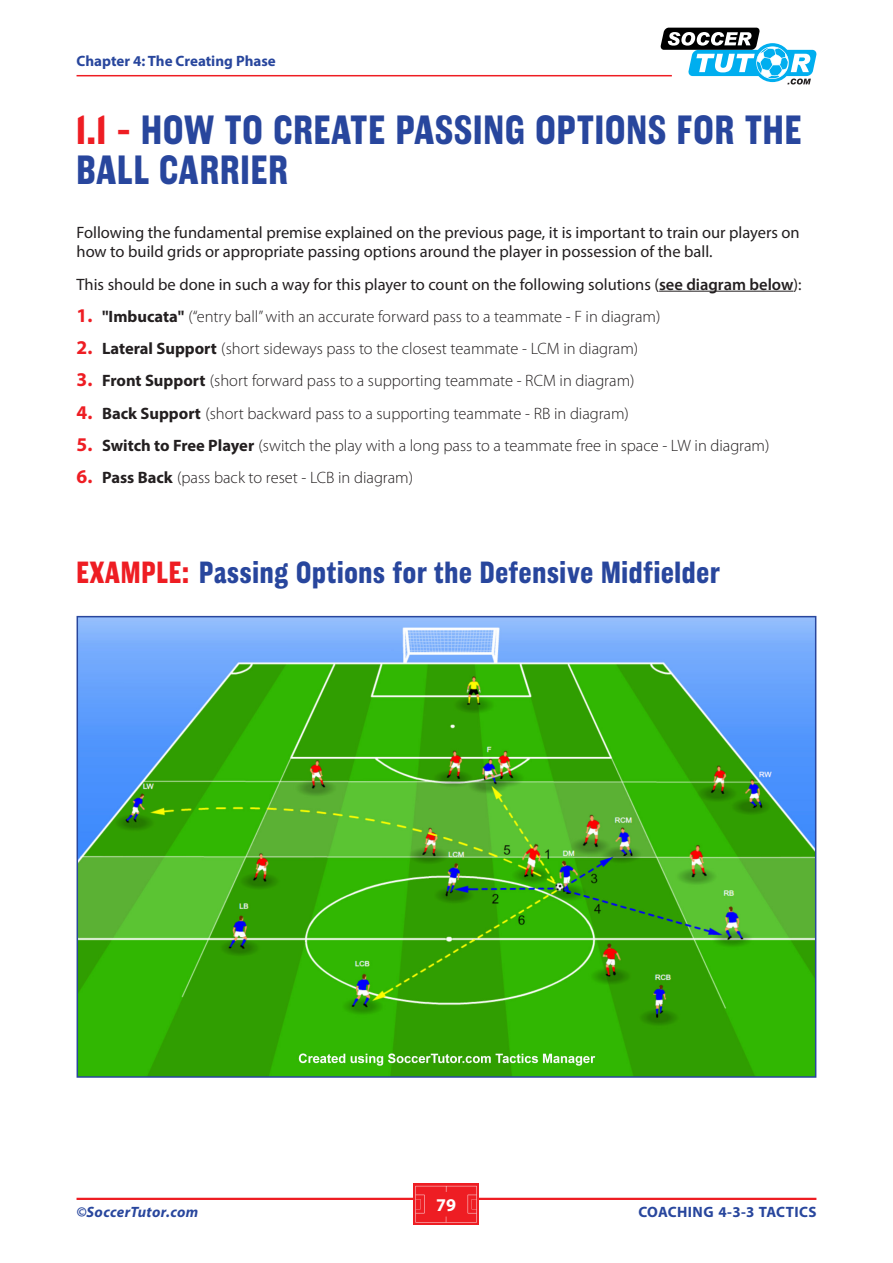
<style>
.page{position:relative;width:893px;height:1263px;background:#fff}
.page>*{position:absolute;margin:0;border:0;box-sizing:border-box;transform-origin:0 0}
.Paragraph_Style_1{font:700 42px/40.5px "Americane Cond";letter-spacing:.025em;color:#28469d}
.Paragraph_Style_1-2{font:700 31.5px "Americane Cond";letter-spacing:.025em;color:#28469d}
.t1{font:700 18px "Myriad Pro";color:#fff}
.t2{font:300 16.5px "Myriad Pro";color:#231f20}
.t3{font:16.5px/19.5px "Myriad Pro";color:#231f20}
.t4{font:700 15px "Myriad Pro";color:#28469d}
.t5{font:700 15px "Myriad Pro";letter-spacing:.025em;color:#28469d}
.t6{font:italic 700 15px "Myriad Pro";letter-spacing:.02em;color:#28469d}
.s1{color:#ee1d23}
.s2{font-weight:600}
.s3{font-weight:700;font-size:19.5px;color:#ee1d23}
.s4{font-weight:700}
</style>
<div class="page">
<svg style="left:661px;top:28px;width:155px;height:56px"></svg>
<hr style="left:77px;top:75px;width:595px;height:1px;background:#ee1d23">
<hr style="left:77px;top:1198px;width:739px;height:2px;background:#ee1d23">
<svg style="left:413px;top:1184px;width:66px;height:41px"></svg>
<svg style="left:415px;top:1186px;width:62px;height:36px;background:#ee292f"></svg>
<div style="left:434px;top:1192px;width:24px;height:24px;background:#ee1d23;border-radius:50%"></div>
<hr style="left:659px;top:291px;width:134px;height:1px;background:#231f20">
<img style="left:80px;top:619px;width:733px;height:456px">
<div style="left:77px;top:616px;width:739px;height:462px;border:2px solid #28469d"></div>
<p class="t4" style="left:77px;top:51px;width:201px">Chapter 4: The Creating Phase</p>
<p class="Paragraph_Style_1" style="left:77px;top:110px;width:726px"><span class="s1">1.1 -</span> HOW TO CREATE PASSING OPTIONS FOR THE<br>BALL CARRIER</p>
<p class="t3" style="left:77px;top:222px;width:725px">Following the fundamental premise explained on the previous page, it is important to train our players on how to build grids or appropriate passing options around the player in possession of the ball.</p>
<p class="t3" style="left:77px;top:274px;width:726px">This should be done in such a way for this player to count on the following solutions (<span class="s2">see diagram below</span>):</p>
<p class="t2" style="left:77px;top:307px;width:585px"><span class="s3">1.</span> <span class="s4">"Imbucata"</span> (“entry ball” with an accurate forward pass to a teammate - F in diagram)</p>
<p class="t2" style="left:77px;top:339px;width:563px"><span class="s3">2.</span> <span class="s4">Lateral Support</span> (short sideways pass to the closest teammate - LCM in diagram)</p>
<p class="t2" style="left:77px;top:372px;width:559px"><span class="s3">3.</span> <span class="s4">Front Support</span> (short forward pass to a supporting teammate - RCM in diagram)</p>
<p class="t2" style="left:77px;top:404px;width:554px"><span class="s3">4.</span> <span class="s4">Back Support</span> (short backward pass to a supporting teammate - RB in diagram)</p>
<p class="t2" style="left:77px;top:436px;width:694px"><span class="s3">5.</span> <span class="s4">Switch to Free Player</span> (switch the play with a long pass to a teammate free in space - LW in diagram)</p>
<p class="t2" style="left:77px;top:468px;width:338px"><span class="s3">6.</span> <span class="s4">Pass Back</span> (pass back to reset - LCB in diagram)</p>
<p class="Paragraph_Style_1-2" style="left:77px;top:554px;width:645px"><span class="s1">EXAMPLE:</span> Passing Options for the Defensive Midfielder</p>
<p class="t6" style="left:77px;top:1202px;width:123px">©SoccerTutor.com</p>
<p class="t1" style="left:436px;top:1193px;width:21px">79</p>
<p class="t5" style="left:638px;top:1202px;width:180px">COACHING 4-3-3 TACTICS</p>
</div>
